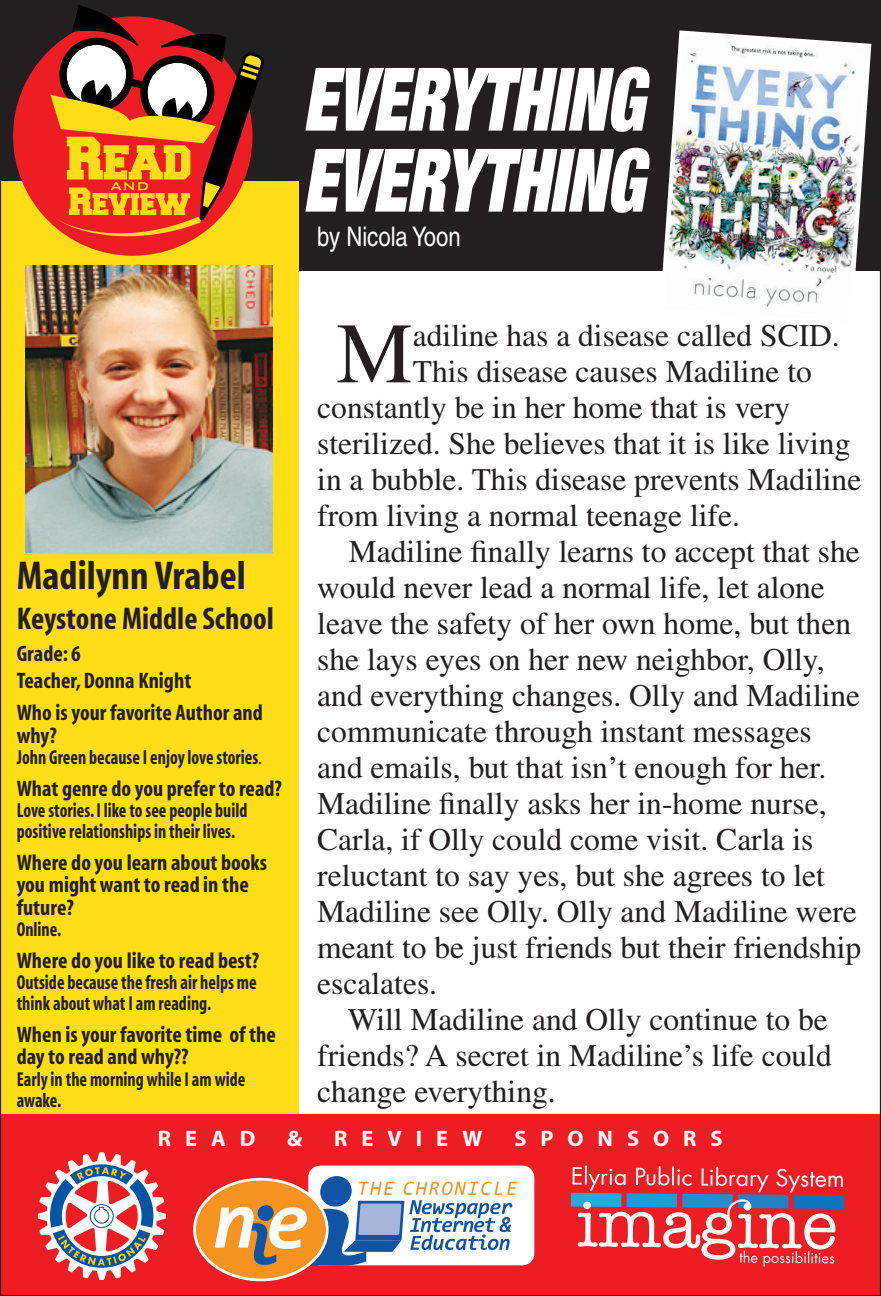
<style>
.page{position:relative;width:881px;height:1296px;background:#fff}
.page>*{position:absolute;margin:0;border:0;box-sizing:border-box;transform-origin:0 0}
.t1{font:italic 900 expanded 87.75px "Helvetica Neue";letter-spacing:-.01em;color:#fff;scale:.78 1}
.t2{font:85.95px "Times";color:#231f20}
.t3{font:700 condensed 40.5px "Myriad";color:#231f20}
.t4{font:31.5px "Times";color:#231f20}
.t5{font:700 condensed 31.5px "Myriad";color:#231f20}
.t6{font:condensed 27px "Helvetica";color:#fff}
.t7{font:700 condensed 22.5px/22.5px "Myriad";color:#231f20}
.t8{font:700 22.5px "Myriad Pro";letter-spacing:.62em;color:#fff}
.t9{font:700 condensed 20.25px/21.4px "Myriad";color:#231f20;scale:.89 1}
.s1{font-weight:400}
</style>
<div class="page">
<div style="left:0;top:0;width:881px;height:271px;background:#231f20"></div>
<div style="left:0;top:181px;width:298px;height:1115px;background:#ffdd17"></div>
<div style="left:0;top:1115px;width:881px;height:181px;background:#ee1d23"></div>
<div style="left:13px;top:16px;width:239px;height:240px;background:#ee1d23;border-radius:50%"></div>
<svg style="left:50px;top:5px;width:214px;height:231px"></svg>
<div style="left:308px;top:1166px;width:226px;height:99px;background:#fff;border-radius:12px"></div>
<svg style="left:38px;top:1152px;width:128px;height:128px"></svg>
<svg style="left:572px;top:1166px;width:54px;height:25px"></svg>
<svg style="left:636px;top:1166px;width:55px;height:20px"></svg>
<svg style="left:701px;top:1167px;width:67px;height:25px"></svg>
<svg style="left:776px;top:1169px;width:67px;height:23px"></svg>
<div style="left:571px;top:1193px;width:50px;height:14px;background:#24aae1"></div>
<div style="left:627px;top:1193px;width:50px;height:14px;background:#1f9bd7"></div>
<div style="left:682px;top:1194px;width:51px;height:14px;background:#258ece"></div>
<div style="left:738px;top:1194px;width:50px;height:14px;background:#2381c4"></div>
<div style="left:794px;top:1195px;width:50px;height:14px;background:#1074bc"></div>
<svg style="left:578px;top:1199px;width:257px;height:68px"></svg>
<div style="left:193px;top:1178px;width:136px;height:103px;border:20px solid #fff;border-radius:50%"></div>
<div style="left:196px;top:1181px;width:130px;height:98px;background:#f79320;border-radius:50%"></div>
<svg style="left:215px;top:1176px;width:302px;height:90px"></svg>
<img style="left:26px;top:266px;width:246px;height:286px">
<img style="left:662px;top:30px;width:210px;height:278px">
<p class="t1" style="left:303px;top:43px;width:439px">EVERYTHING</p>
<p class="t1" style="left:303px;top:124px;width:439px">EVERYTHING</p>
<p class="t3" style="left:17px;top:555px;width:231px">Madilynn Vrabel</p>
<p class="t5" style="left:17px;top:603px;width:259px">Keystone Middle School</p>
<p class="t7" style="left:17px;top:643px;width:66px">Grade: 6</p>
<p class="t7" style="left:17px;top:670px;width:176px">Teacher, Donna Knight</p>
<p class="t7" style="left:17px;top:702px;width:248px">Who is your favorite Author and why?</p>
<p class="t9" style="left:17px;top:747px;width:277px">John Green because I enjoy love stories<span class="s1">.</span></p>
<p class="t7" style="left:17px;top:778px;width:267px">What genre do you prefer to read?</p>
<p class="t9" style="left:17px;top:800px;width:261px">Love stories. I like to see people build positive relationships in their lives.</p>
<p class="t7" style="left:17px;top:852px;width:252px">Where do you learn about books you might want to read in the future?</p>
<p class="t9" style="left:17px;top:920px;width:52px">Online.</p>
<p class="t7" style="left:17px;top:950px;width:244px">Where do you like to read best?</p>
<p class="t9" style="left:17px;top:972px;width:271px">Outside because the fresh air helps me think about what I am reading.</p>
<p class="t7" style="left:17px;top:1024px;width:261px">When is your favorite time of the day to read and why??</p>
<p class="t9" style="left:17px;top:1069px;width:258px">Early in the morning while I am wide awake.</p>
<p class="t6" style="left:317px;top:221px;width:145px">by Nicola Yoon</p>
<p class="t2" style="left:336px;top:305px;width:78px">M</p>
<p class="t4" style="left:413px;top:318px;width:428px">adiline has a disease called SCID.</p>
<p class="t4" style="left:413px;top:354px;width:400px">This disease causes Madiline to</p>
<p class="t4" style="left:317px;top:390px;width:474px">constantly be in her home that is very</p>
<p class="t4" style="left:317px;top:426px;width:535px">sterilized. She believes that it is like living</p>
<p class="t4" style="left:317px;top:462px;width:545px">in a bubble. This disease prevents Madiline</p>
<p class="t4" style="left:317px;top:498px;width:424px">from living a normal teenage life.</p>
<p class="t4" style="left:349px;top:534px;width:512px">Madiline finally learns to accept that she</p>
<p class="t4" style="left:317px;top:570px;width:509px">would never lead a normal life, let alone</p>
<p class="t4" style="left:317px;top:606px;width:535px">leave the safety of her own home, but then</p>
<p class="t4" style="left:317px;top:642px;width:509px">she lays eyes on her new neighbor, Olly,</p>
<p class="t4" style="left:317px;top:678px;width:544px">and everything changes. Olly and Madiline</p>
<p class="t4" style="left:317px;top:714px;width:496px">communicate through instant messages</p>
<p class="t4" style="left:317px;top:750px;width:510px">and emails, but that isn’t enough for her.</p>
<p class="t4" style="left:317px;top:786px;width:511px">Madiline finally asks her in-home nurse,</p>
<p class="t4" style="left:317px;top:822px;width:498px">Carla, if Olly could come visit. Carla is</p>
<p class="t4" style="left:317px;top:858px;width:509px">reluctant to say yes, but she agrees to let</p>
<p class="t4" style="left:317px;top:894px;width:541px">Madiline see Olly. Olly and Madiline were</p>
<p class="t4" style="left:317px;top:930px;width:546px">meant to be just friends but their friendship</p>
<p class="t4" style="left:317px;top:966px;width:121px">escalates.</p>
<p class="t4" style="left:348px;top:1002px;width:481px">Will Madiline and Olly continue to be</p>
<p class="t4" style="left:317px;top:1038px;width:516px">friends? A secret in Madiline’s life could</p>
<p class="t4" style="left:317px;top:1074px;width:240px">change everything.</p>
<p class="t8" style="left:158px;top:1124px;width:99px">READ</p>
<p class="t8" style="left:287px;top:1124px;width:17px">&amp;</p>
<p class="t8" style="left:334px;top:1124px;width:150px">REVIEW</p>
<p class="t8" style="left:514px;top:1124px;width:210px">SPONSORS</p>
</div>
